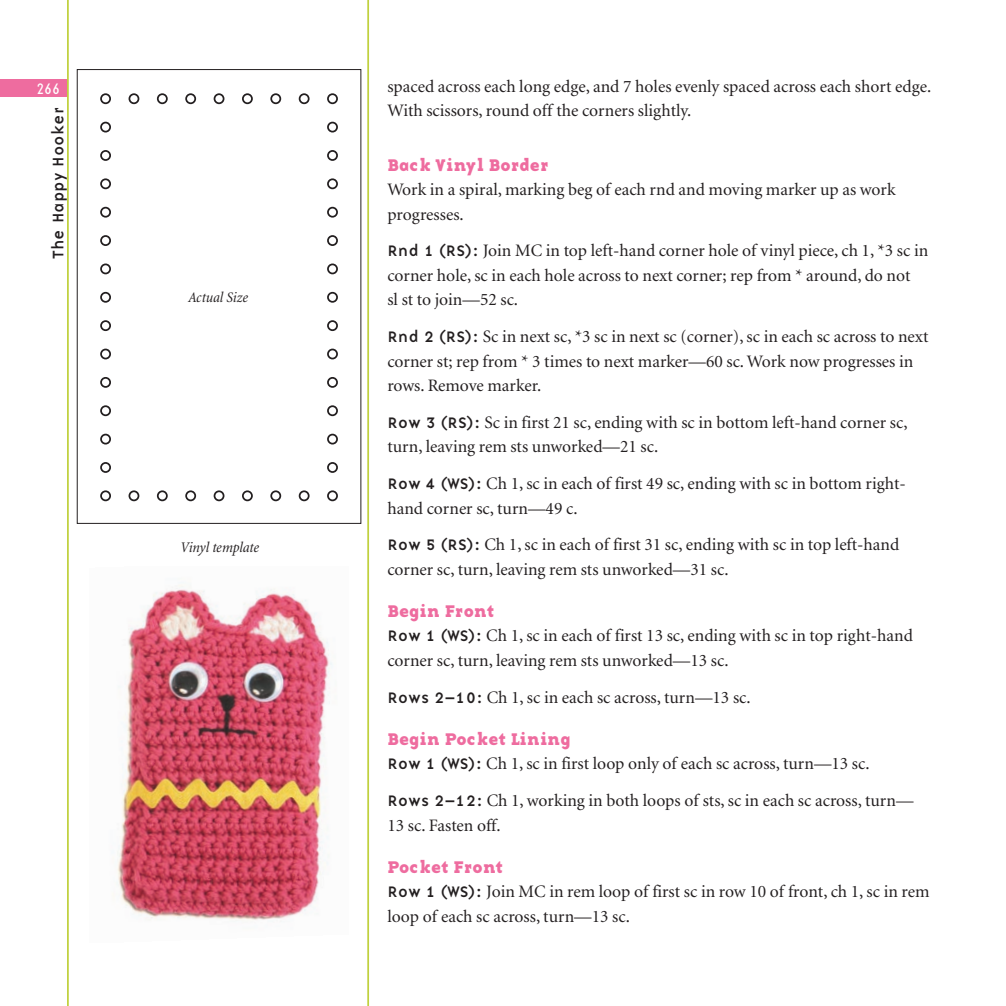
<style>
.page{position:relative;width:1006px;height:1006px;background:#fff}
.page>*{position:absolute;margin:0;border:0;box-sizing:border-box;transform-origin:0 0}
.t1{font:17.5px/24.5px "Minion";color:#231f20}
.t2{font:15.75px "Base Nine";color:#231f20}
.t3{font:15.75px "Base Twelve Sans";color:#fff}
.t4{font:italic condensed 14.88px "Minion";letter-spacing:-.01em;color:#231f20;scale:1.05 1}
.s1{font-family:"Base Twelve Serif B";color:#ee6c9f}
.s2{font-family:"Base Nine";font-size:15.75px}
</style>
<div class="page">
<div style="left:77px;top:69px;width:284px;height:455px;border:1px solid #231f20"></div>
<div style="left:100px;top:93px;width:11px;height:11px;border:2px solid #231f20;border-radius:50%"></div>
<div style="left:128px;top:93px;width:11px;height:11px;border:2px solid #231f20;border-radius:50%"></div>
<div style="left:157px;top:93px;width:11px;height:11px;border:2px solid #231f20;border-radius:50%"></div>
<div style="left:185px;top:93px;width:11px;height:11px;border:2px solid #231f20;border-radius:50%"></div>
<div style="left:214px;top:93px;width:10px;height:11px;border:2px solid #231f20;border-radius:50%"></div>
<div style="left:242px;top:93px;width:11px;height:11px;border:2px solid #231f20;border-radius:50%"></div>
<div style="left:270px;top:93px;width:11px;height:11px;border:2px solid #231f20;border-radius:50%"></div>
<div style="left:299px;top:93px;width:10px;height:11px;border:2px solid #231f20;border-radius:50%"></div>
<div style="left:327px;top:93px;width:11px;height:11px;border:2px solid #231f20;border-radius:50%"></div>
<div style="left:100px;top:122px;width:11px;height:10px;border:2px solid #231f20;border-radius:50%"></div>
<div style="left:327px;top:122px;width:11px;height:10px;border:2px solid #231f20;border-radius:50%"></div>
<div style="left:100px;top:150px;width:11px;height:11px;border:2px solid #231f20;border-radius:50%"></div>
<div style="left:327px;top:150px;width:11px;height:11px;border:2px solid #231f20;border-radius:50%"></div>
<div style="left:100px;top:178px;width:11px;height:11px;border:2px solid #231f20;border-radius:50%"></div>
<div style="left:327px;top:178px;width:11px;height:11px;border:2px solid #231f20;border-radius:50%"></div>
<div style="left:100px;top:207px;width:11px;height:11px;border:2px solid #231f20;border-radius:50%"></div>
<div style="left:327px;top:207px;width:11px;height:11px;border:2px solid #231f20;border-radius:50%"></div>
<div style="left:100px;top:235px;width:11px;height:11px;border:2px solid #231f20;border-radius:50%"></div>
<div style="left:327px;top:235px;width:11px;height:11px;border:2px solid #231f20;border-radius:50%"></div>
<div style="left:100px;top:263px;width:11px;height:11px;border:2px solid #231f20;border-radius:50%"></div>
<div style="left:327px;top:263px;width:11px;height:11px;border:2px solid #231f20;border-radius:50%"></div>
<div style="left:100px;top:292px;width:11px;height:11px;border:2px solid #231f20;border-radius:50%"></div>
<div style="left:327px;top:292px;width:11px;height:11px;border:2px solid #231f20;border-radius:50%"></div>
<div style="left:100px;top:320px;width:11px;height:11px;border:2px solid #231f20;border-radius:50%"></div>
<div style="left:327px;top:320px;width:11px;height:11px;border:2px solid #231f20;border-radius:50%"></div>
<div style="left:100px;top:348px;width:11px;height:11px;border:2px solid #231f20;border-radius:50%"></div>
<div style="left:327px;top:348px;width:11px;height:11px;border:2px solid #231f20;border-radius:50%"></div>
<div style="left:100px;top:377px;width:11px;height:11px;border:2px solid #231f20;border-radius:50%"></div>
<div style="left:327px;top:377px;width:11px;height:11px;border:2px solid #231f20;border-radius:50%"></div>
<div style="left:100px;top:405px;width:11px;height:11px;border:2px solid #231f20;border-radius:50%"></div>
<div style="left:327px;top:405px;width:11px;height:11px;border:2px solid #231f20;border-radius:50%"></div>
<div style="left:100px;top:433px;width:11px;height:11px;border:2px solid #231f20;border-radius:50%"></div>
<div style="left:327px;top:433px;width:11px;height:11px;border:2px solid #231f20;border-radius:50%"></div>
<div style="left:100px;top:462px;width:11px;height:11px;border:2px solid #231f20;border-radius:50%"></div>
<div style="left:327px;top:462px;width:11px;height:11px;border:2px solid #231f20;border-radius:50%"></div>
<div style="left:100px;top:490px;width:11px;height:11px;border:2px solid #231f20;border-radius:50%"></div>
<div style="left:128px;top:490px;width:11px;height:11px;border:2px solid #231f20;border-radius:50%"></div>
<div style="left:157px;top:490px;width:11px;height:11px;border:2px solid #231f20;border-radius:50%"></div>
<div style="left:185px;top:490px;width:11px;height:11px;border:2px solid #231f20;border-radius:50%"></div>
<div style="left:214px;top:490px;width:10px;height:11px;border:2px solid #231f20;border-radius:50%"></div>
<div style="left:242px;top:490px;width:11px;height:11px;border:2px solid #231f20;border-radius:50%"></div>
<div style="left:270px;top:490px;width:11px;height:11px;border:2px solid #231f20;border-radius:50%"></div>
<div style="left:299px;top:490px;width:10px;height:11px;border:2px solid #231f20;border-radius:50%"></div>
<div style="left:327px;top:490px;width:11px;height:11px;border:2px solid #231f20;border-radius:50%"></div>
<div style="left:0;top:79px;width:67px;height:18px;background:#ee6c9f"></div>
<hr style="left:67px;top:0;width:2px;height:1005px;background:#c0d13f">
<hr style="left:367px;top:0;width:2px;height:1005px;background:#c0d13f">
<img style="left:113px;top:585px;width:220px;height:336px">
<p class="t3" style="left:36px;top:79px;width:25px">266</p>
<p class="t2" style="left:49px;top:259px;width:153px;rotate:-90deg">The Happy Hooker</p>
<p class="t4" style="left:188px;top:292px;width:59px">Actual Size</p>
<p class="t4" style="left:180px;top:541px;width:77px">Vinyl template</p>
<p class="t1" style="left:387px;top:75px;width:545px">spaced across each long edge, and 7 holes evenly spaced across each short edge.<br>With scissors, round off the corners slightly.</p>
<p class="t1" style="left:387px;top:154px;width:510px"><span class="s1">Back Vinyl Border<br></span>Work in a spiral, marking beg of each rnd and moving marker up as work progresses.</p>
<p class="t1" style="left:387px;top:240px;width:542px"><span class="s2">Rnd 1 (RS):</span> Join MC in top left-hand corner hole of vinyl piece, ch 1, *3 sc in corner hole, sc in each hole across to next corner; rep from * around, do not<br>sl st to join—52 sc.</p>
<p class="t1" style="left:387px;top:325px;width:542px"><span class="s2">Rnd 2 (RS):</span> Sc in next sc, *3 sc in next sc (corner), sc in each sc across to next corner st; rep from * 3 times to next marker—60 sc. Work now progresses in rows. Remove marker.</p>
<p class="t1" style="left:387px;top:411px;width:521px"><span class="s2">Row 3 (RS):</span> Sc in first 21 sc, ending with sc in bottom left-hand corner sc, turn, leaving rem sts unworked—21 sc.</p>
<p class="t1" style="left:387px;top:472px;width:520px"><span class="s2">Row 4 (WS):</span> Ch 1, sc in each of first 49 sc, ending with sc in bottom right&shy;hand corner sc, turn—49 c.</p>
<p class="t1" style="left:387px;top:534px;width:513px"><span class="s2">Row 5 (RS):</span> Ch 1, sc in each of first 31 sc, ending with sc in top left-hand corner sc, turn, leaving rem sts unworked—31 sc.</p>
<p class="t1" style="left:387px;top:600px;width:527px"><span class="s1">Begin Front<br></span><span class="s2">Row 1 (WS):</span> Ch 1, sc in each of first 13 sc, ending with sc in top right-hand corner sc, turn, leaving rem sts unworked—13 sc.</p>
<p class="t1" style="left:387px;top:686px;width:365px"><span class="s2">Rows 2–10:</span> Ch 1, sc in each sc across, turn—13 sc.</p>
<p class="t1" style="left:387px;top:728px;width:483px"><span class="s1">Begin Pocket Lining<br></span><span class="s2">Row 1 (WS):</span> Ch 1, sc in first loop only of each sc across, turn—13 sc.</p>
<p class="t1" style="left:387px;top:789px;width:527px"><span class="s2">Rows 2–12:</span> Ch 1, working in both loops of sts, sc in each sc across, turn—<br>13 sc. Fasten off.</p>
<p class="t1" style="left:387px;top:856px;width:543px"><span class="s1">Pocket Front<br></span><span class="s2">Row 1 (WS):</span> Join MC in rem loop of first sc in row 10 of front, ch 1, sc in rem loop of each sc across, turn—13 sc.</p>
</div>
